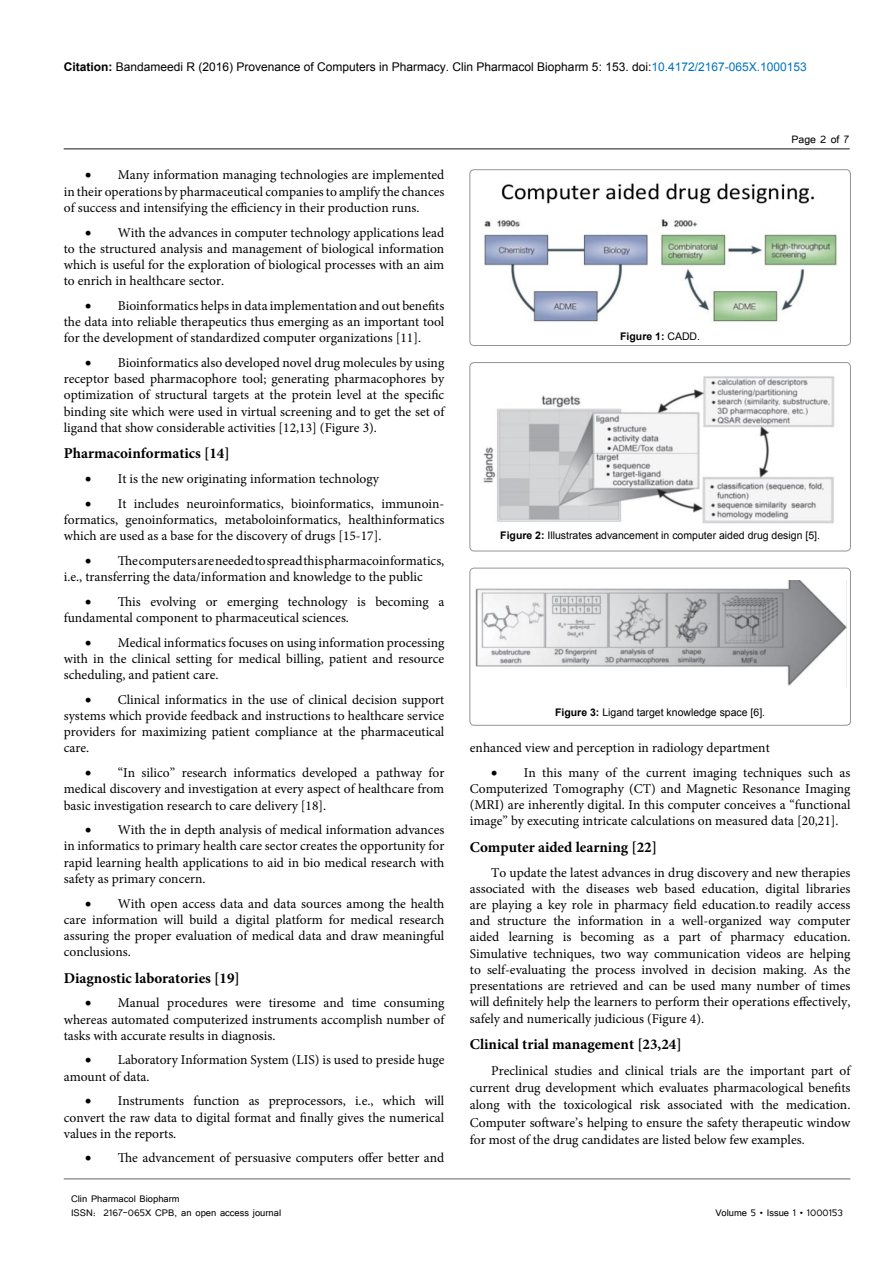
<style>
.page{position:relative;width:893px;height:1263px;background:#fff}
.page>*{position:absolute;margin:0;border:0;box-sizing:border-box;transform-origin:0 0}
.t1{font:700 15px "Minion Pro";color:#000}
.List_Paragraph{font:13.5px/16.2px "Minion Pro";color:#000;text-align:justify}
.t2{font:13.5px "Tunga";color:#000}
.t3{font:12px "Arial";color:#000}
.t4{font:12px/14.4px "Tunga";color:#000}
.t5{font:10.5px "Arial";color:#000}
.t6{font:700 10.5px "Arial";color:#000}
.s1{font-weight:700}
.s2{color:#0072bc}
.s3{font-weight:400}
</style>
<div class="page">
<hr style="left:64px;top:148px;width:786px;height:2px;background:#636466">
<hr style="left:64px;top:1179px;width:786px;height:1px;background:#636466">
<div style="left:470px;top:170px;width:380px;height:175px;border:1px solid #939598;border-radius:4px"></div>
<img style="left:484px;top:183px;width:353px;height:139px">
<div style="left:470px;top:362px;width:380px;height:189px;border:1px solid #939598;border-radius:4px"></div>
<img style="left:483px;top:376px;width:352px;height:147px">
<div style="left:470px;top:568px;width:380px;height:157px;border:1px solid #939598;border-radius:4px"></div>
<img style="left:475px;top:580px;width:371px;height:106px">
<p class="t3" style="left:64px;top:59px;width:745px"><span class="s1">Citation:</span> Bandameedi R (2016) Provenance of Computers in Pharmacy. Clin Pharmacol Biopharm 5: 153. doi:<span class="s2">10.4172/2167-065X.1000153</span></p>
<p class="List_Paragraph" style="left:64px;top:167px;width:382px;text-indent:21px">• Many information managing technologies are implemented in their operations by pharmaceutical companies to amplify the chances of success and intensifying the efficiency in their production runs.</p>
<p class="List_Paragraph" style="left:64px;top:224px;width:382px;text-indent:21px">• With the advances in computer technology applications lead to the structured analysis and management of biological information which is useful for the exploration of biological processes with an aim to enrich in healthcare sector.</p>
<p class="List_Paragraph" style="left:64px;top:298px;width:382px;text-indent:21px">• Bioinformatics helps in data implementation and out benefits the data into reliable therapeutics thus emerging as an important tool for the development of standardized computer organizations [11].</p>
<p class="List_Paragraph" style="left:64px;top:355px;width:382px;text-indent:21px">• Bioinformatics also developed novel drug molecules by using receptor based pharmacophore tool; generating pharmacophores by optimization of structural targets at the protein level at the specific binding site which were used in virtual screening and to get the set of ligand that show considerable activities [12,13] (Figure 3).</p>
<p class="t1" style="left:64px;top:443px;width:167px">Pharmacoinformatics [14]</p>
<p class="List_Paragraph" style="left:85px;top:471px;width:295px">• It is the new originating information technology</p>
<p class="List_Paragraph" style="left:64px;top:495px;width:382px;text-indent:21px">• It includes neuroinformatics, bioinformatics, immunoin&shy;formatics, genoinformatics, metaboloinformatics, healthinformatics which are used as a base for the discovery of drugs [15-17].</p>
<p class="List_Paragraph" style="left:64px;top:552px;width:382px;text-indent:21px">• The computers are needed to spread this pharmacoinformatics, i.e., transferring the data/information and knowledge to the public</p>
<p class="List_Paragraph" style="left:64px;top:593px;width:382px;text-indent:21px">• This evolving or emerging technology is becoming a fundamental component to pharmaceutical sciences.</p>
<p class="List_Paragraph" style="left:64px;top:634px;width:382px;text-indent:21px">• Medical informatics focuses on using information processing with in the clinical setting for medical billing, patient and resource scheduling, and patient care.</p>
<p class="List_Paragraph" style="left:64px;top:691px;width:382px;text-indent:21px">• Clinical informatics in the use of clinical decision support systems which provide feedback and instructions to healthcare service providers for maximizing patient compliance at the pharmaceutical care.</p>
<p class="List_Paragraph" style="left:64px;top:765px;width:382px;text-indent:21px">• “In silico” research informatics developed a pathway for medical discovery and investigation at every aspect of healthcare from basic investigation research to care delivery [18].</p>
<p class="List_Paragraph" style="left:64px;top:822px;width:382px;text-indent:21px">• With the in depth analysis of medical information advances in informatics to primary health care sector creates the opportunity for rapid learning health applications to aid in bio medical research with safety as primary concern.</p>
<p class="List_Paragraph" style="left:64px;top:895px;width:382px;text-indent:21px">• With open access data and data sources among the health care information will build a digital platform for medical research assuring the proper evaluation of medical data and draw meaningful conclusions.</p>
<p class="t1" style="left:64px;top:967px;width:178px">Diagnostic laboratories [19]</p>
<p class="List_Paragraph" style="left:64px;top:995px;width:382px;text-indent:21px">• Manual procedures were tiresome and time consuming whereas automated computerized instruments accomplish number of tasks with accurate results in diagnosis.</p>
<p class="List_Paragraph" style="left:64px;top:1052px;width:382px;text-indent:21px">• Laboratory Information System (LIS) is used to preside huge amount of data.</p>
<p class="List_Paragraph" style="left:64px;top:1093px;width:382px;text-indent:21px">• Instruments function as preprocessors, i.e., which will convert the raw data to digital format and finally gives the numerical values in the reports.</p>
<p class="List_Paragraph" style="left:85px;top:1150px;width:361px">• The advancement of persuasive computers offer better and</p>
<p class="t4" style="left:71px;top:1190px;width:212px">Clin Pharmacol Biopharm<br>ISSN: 2167-065X CPB, an open access journal</p>
<p class="t6" style="left:620px;top:329px;width:81px">Figure 1: <span class="s3">CADD.</span></p>
<p class="t2" style="left:791px;top:131px;width:59px">Page 2 of 7</p>
<p class="t5" style="left:500px;top:529px;width:321px"><span class="s1">Figure 2:</span> Illustrates advancement in computer aided drug design [5].</p>
<p class="t5" style="left:555px;top:706px;width:212px"><span class="s1">Figure 3:</span> Ligand target knowledge space [6].</p>
<p class="List_Paragraph" style="left:470px;top:740px;width:301px">enhanced view and perception in radiology department</p>
<p class="List_Paragraph" style="left:470px;top:764px;width:382px;text-indent:21px">• In this many of the current imaging techniques such as Computerized Tomography (CT) and Magnetic Resonance Imaging (MRI) are inherently digital. In this computer conceives a “functional image” by executing intricate calculations on measured data [20,21].</p>
<p class="t1" style="left:470px;top:837px;width:189px">Computer aided learning [22]</p>
<p class="List_Paragraph" style="left:470px;top:864px;width:382px;text-indent:21px">To update the latest advances in drug discovery and new therapies associated with the diseases web based education, digital libraries are playing a key role in pharmacy field education.to readily access and structure the information in a well-organized way computer aided learning is becoming as a part of pharmacy education.<br>Simulative techniques, two way communication videos are helping to self-evaluating the process involved in decision making. As the presentations are retrieved and can be used many number of times will definitely help the learners to perform their operations effectively, safely and numerically judicious (Figure 4).</p>
<p class="t1" style="left:470px;top:1034px;width:213px">Clinical trial management [23,24]</p>
<p class="List_Paragraph" style="left:470px;top:1062px;width:382px;line-height:17.2px;text-indent:21px">Preclinical studies and clinical trials are the important part of current drug development which evaluates pharmacological benefits along with the toxicological risk associated with the medication.<br>Computer software’s helping to ensure the safety therapeutic window for most of the drug candidates are listed below few examples.</p>
<p class="t4" style="left:715px;top:1204px;width:129px">Volume 5 • Issue 1 • 1000153</p>
</div>
